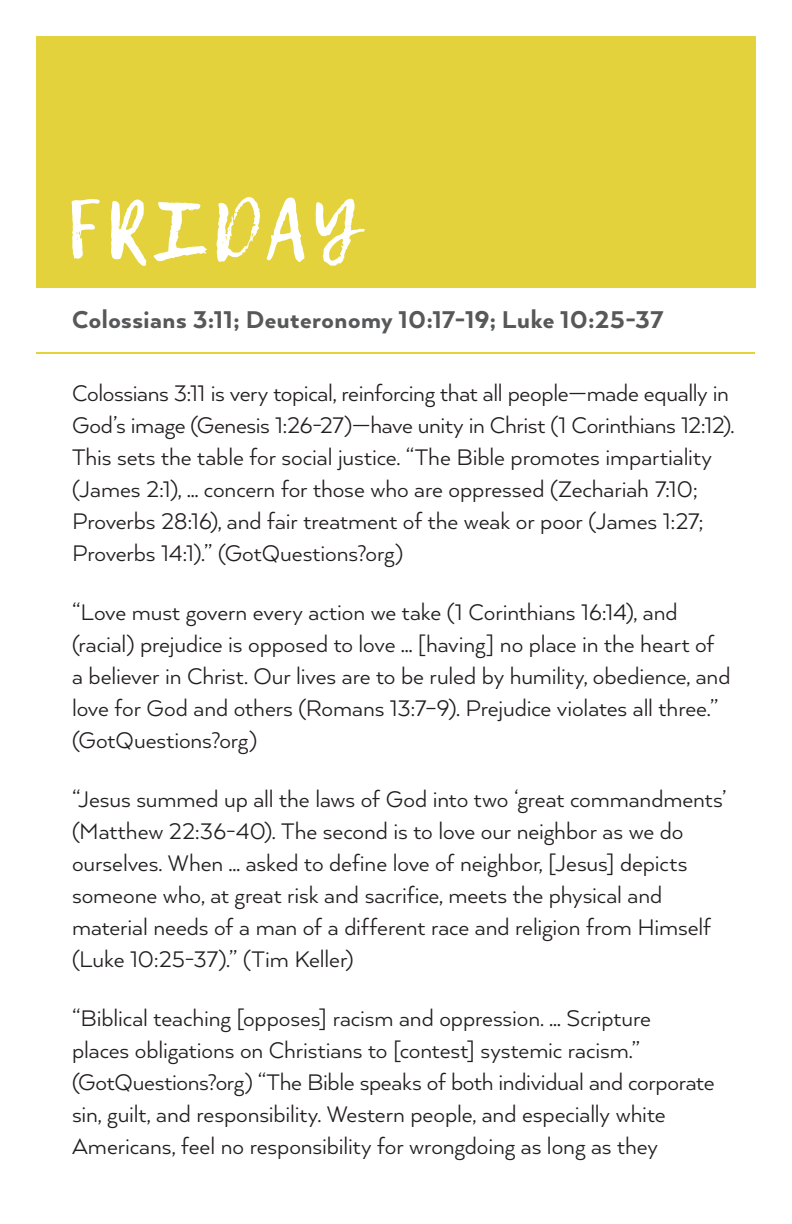
<style>
.page{position:relative;width:792px;height:1224px;background:#fff}
.page>*{position:absolute;margin:0;border:0;box-sizing:border-box;transform-origin:0 0}
.t1{font:80px "Lemon Tuesday";letter-spacing:.07em;color:#fff}
.t2{font:800 28px "Arquitecta";letter-spacing:.02em;color:#57585a}
.t3{font:26px/32px "Arquitecta";letter-spacing:-.005em;color:#231f20}
</style>
<div class="page">
<div style="left:36px;top:36px;width:720px;height:252px;background:#e3d23c"></div>
<hr style="left:36px;top:352px;width:719px;height:2px;background:#e3d23b">
<h1 class="t1" style="left:66px;top:182px;width:294px">FRIDAY</h1>
<p class="t2" style="left:72px;top:302px;width:593px">Colossians 3:11; Deuteronomy 10:17-19; Luke 10:25-37</p>
<p class="t3" style="left:72px;top:376px;width:664px">Colossians 3:11 is very topical, reinforcing that all people—made equally in God’s image (Genesis 1:26-27)—have unity in Christ (1 Corinthians 12:12).<br>This sets the table for social justice. “The Bible promotes impartiality (James 2:1), … concern for those who are oppressed (Zechariah 7:10; Proverbs 28:16), and fair treatment of the weak or poor (James 1:27; Proverbs 14:1).” (GotQuestions?org)</p>
<p class="t3" style="left:72px;top:595px;width:660px">“Love must govern every action we take (1 Corinthians 16:14), and (racial) prejudice is opposed to love … [having] no place in the heart of a believer in Christ. Our lives are to be ruled by humility, obedience, and love for God and others (Romans 13:7–9). Prejudice violates all three.” (GotQuestions?org)</p>
<p class="t3" style="left:72px;top:782px;width:656px">“Jesus summed up all the laws of God into two ‘great commandments’ (Matthew 22:36-40). The second is to love our neighbor as we do ourselves. When … asked to define love of neighbor, [Jesus] depicts someone who, at great risk and sacrifice, meets the physical and material needs of a man of a different race and religion from Himself (Luke 10:25-37).” (Tim Keller)</p>
<p class="t3" style="left:72px;top:1001px;width:644px">“Biblical teaching [opposes] racism and oppression. … Scripture places obligations on Christians to [contest] systemic racism.” (GotQuestions?org) “The Bible speaks of both individual and corporate sin, guilt, and responsibility. Western people, and especially white Americans, feel no responsibility for wrongdoing as long as they</p>
</div>
